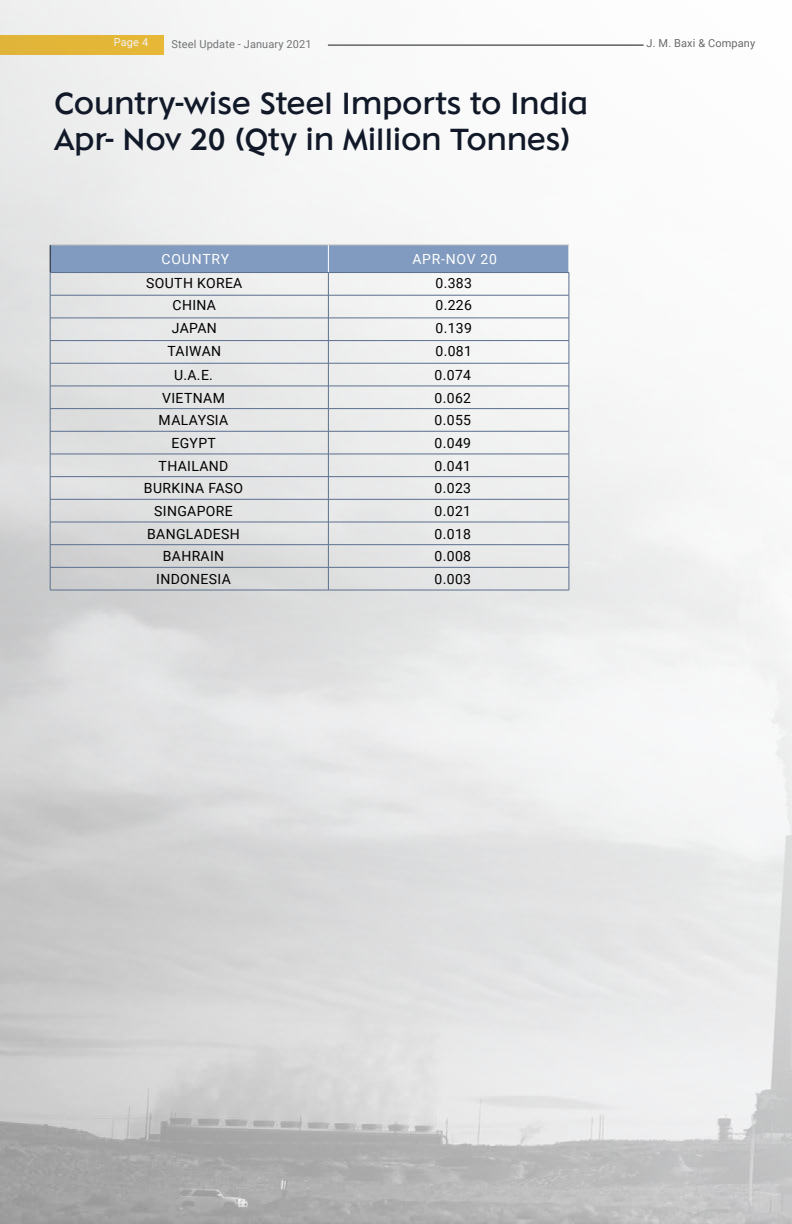
<style>
.page{position:relative;width:792px;height:1224px;background:#fff}
.page>*{position:absolute;margin:0;border:0;box-sizing:border-box;transform-origin:0 0}
.t1{font:30px/36px "Nivea";letter-spacing:.01em;color:#111928}
.t2{font:14px "Roboto";letter-spacing:.025em;color:#000}
.t3{font:14px "Roboto";letter-spacing:.06em;color:#fff}
.t4{font:11px "Roboto";letter-spacing:.01em;color:#636466}
.t5{font:11px "Roboto";color:#fff}
</style>
<div class="page">
<img style="left:0;top:0;width:792px;height:1224px">
<hr style="left:50px;top:590px;width:278px;height:1px;background:#5a708c">
<hr style="left:328px;top:590px;width:241px;height:1px;background:#5a708c">
<svg style="left:50px;top:245px;width:520px;height:345px"></svg>
<p class="t5" style="left:114px;top:34px;width:36px">Page 4</p>
<p class="t4" style="left:172px;top:36px;width:142px">Steel Update - January 2021</p>
<p class="t4" style="left:647px;top:35px;width:110px">J. M. Baxi &amp; Company</p>
<h1 class="t1" style="left:55px;top:85px;width:535px">Country-wise Steel Imports to India<br>Apr- Nov 20 (Qty in Million Tonnes)</h1>
<p class="t3" style="left:161px;top:249px;width:69px">COUNTRY</p>
<p class="t3" style="left:412px;top:249px;width:86px">APR-NOV 20</p>
<p class="t2" style="left:146px;top:273px;width:98px">SOUTH KOREA</p>
<p class="t2" style="left:435px;top:273px;width:38px">0.383</p>
<p class="t2" style="left:173px;top:296px;width:45px">CHINA</p>
<p class="t2" style="left:435px;top:296px;width:38px">0.226</p>
<p class="t2" style="left:172px;top:318px;width:47px">JAPAN</p>
<p class="t2" style="left:435px;top:318px;width:38px">0.139</p>
<p class="t2" style="left:167px;top:341px;width:55px">TAIWAN</p>
<p class="t2" style="left:435px;top:341px;width:38px">0.081</p>
<p class="t2" style="left:174px;top:365px;width:40px">U.A.E.</p>
<p class="t2" style="left:435px;top:365px;width:38px">0.074</p>
<p class="t2" style="left:162px;top:388px;width:64px">VIETNAM</p>
<p class="t2" style="left:435px;top:388px;width:38px">0.062</p>
<p class="t2" style="left:159px;top:410px;width:71px">MALAYSIA</p>
<p class="t2" style="left:435px;top:410px;width:38px">0.055</p>
<p class="t2" style="left:171px;top:433px;width:46px">EGYPT</p>
<p class="t2" style="left:435px;top:433px;width:38px">0.049</p>
<p class="t2" style="left:159px;top:456px;width:71px">THAILAND</p>
<p class="t2" style="left:435px;top:456px;width:38px">0.041</p>
<p class="t2" style="left:144px;top:478px;width:101px">BURKINA FASO</p>
<p class="t2" style="left:435px;top:478px;width:38px">0.023</p>
<p class="t2" style="left:154px;top:501px;width:80px">SINGAPORE</p>
<p class="t2" style="left:435px;top:501px;width:38px">0.021</p>
<p class="t2" style="left:147px;top:524px;width:94px">BANGLADESH</p>
<p class="t2" style="left:435px;top:524px;width:38px">0.018</p>
<p class="t2" style="left:163px;top:547px;width:63px">BAHRAIN</p>
<p class="t2" style="left:435px;top:547px;width:38px">0.008</p>
<p class="t2" style="left:156px;top:569px;width:76px">INDONESIA</p>
<p class="t2" style="left:435px;top:569px;width:38px">0.003</p>
</div>
